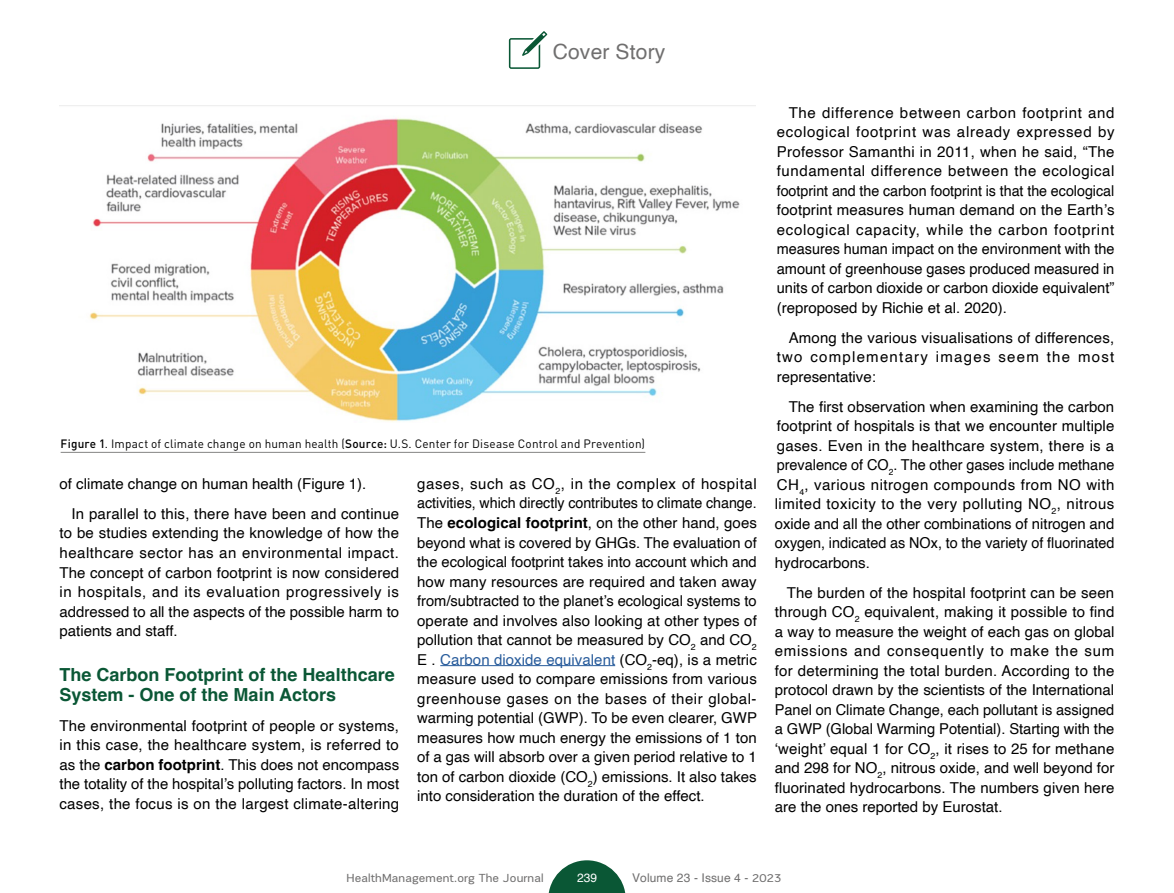
<style>
.page{position:relative;width:1174px;height:893px;background:#fff}
.page>*{position:absolute;margin:0;border:0;box-sizing:border-box;transform-origin:0 0}
.t1{font:21px "Helvetica";letter-spacing:.01em;color:#706f6f}
.t2{font:700 18px/19.5px "Helvetica";color:#0a5735}
.t3{font:15px/19.5px "Helvetica";color:#000;text-align:justify}
.t4{font:12px "DIN Pro";letter-spacing:.015em;color:#000}
.t5{font:12px "PRC Fidelity";letter-spacing:.01em;color:#706f6f}
.t6{font:12px "Helvetica";letter-spacing:.01em;color:#706f6f}
.t7{font:12px "Helvetica";color:#fff}
.s1{font-weight:500}
.s2{font-weight:700}
.s3{color:#275b9b}
.s4{font-family:"PRC Fidelity"}
</style>
<div class="page">
<svg style="left:509px;top:31px;width:38px;height:38px"></svg>
<svg style="left:548px;top:860px;width:77px;height:33px"></svg>
<hr style="left:440px;top:665px;width:175px;height:1px;background:#275b9b">
<img style="left:59px;top:105px;width:696px;height:317px">
<hr style="left:61px;top:452px;width:584px;height:1px;background:#858584">
<h1 class="t1" style="left:552px;top:35px;width:114px">Cover Story</h1>
<p class="t4" style="left:61px;top:435px;width:586px"><span class="s1">Figure 1</span>. Impact of climate change on human health (<span class="s1">Source:</span> U.S. Center for Disease Control and Prevention)</p>
<p class="t3" style="left:72px;top:469px;width:329px;line-height:30px;text-indent:-12px">of climate change on human health (Figure 1).<br>In parallel to this, there have been and continue</p>
<p class="t3" style="left:60px;top:524px;width:341px">to be studies extending the knowledge of how the healthcare sector has an environmental impact.<br>The concept of carbon footprint is now considered in hospitals, and its evaluation progressively is addressed to all the aspects of the possible harm to patients and staff.</p>
<p class="t2" style="left:60px;top:667px;width:337px">The Carbon Footprint of the Healthcare<br>System - One of the Main Actors</p>
<p class="t3" style="left:60px;top:716px;width:341px">The environmental footprint of people or systems, in this case, the healthcare system, is referred to as the <span class="s2">carbon footprint</span>. This does not encompass the totality of the hospital’s polluting factors. In most cases, the focus is on the largest climate-altering</p>
<p class="t3" style="left:417px;top:474px;width:341px">gases, such as CO<sub>2</sub>, in the complex of hospital activities, which directly contributes to climate change.<br>The <span class="s2">ecological footprint</span>, on the other hand, goes beyond what is covered by GHGs. The evaluation of the ecological footprint takes into account which and how many resources are required and taken away from/subtracted to the planet’s ecological systems to operate and involves also looking at other types of pollution that cannot be measured by CO<sub>2</sub> and CO<sub>2<br></sub>E . <span class="s3">Carbon dioxide equivalent</span> (CO<sub>2</sub>-eq), is a metric measure used to compare emissions from various greenhouse gases on the bases of their global&shy;warming potential (GWP). To be even clearer, GWP measures how much energy the emissions of 1 ton of a gas will absorb over a given period relative to 1 ton of carbon dioxide (CO<sub>2</sub>) emissions. It also takes into consideration the duration of the effect.</p>
<p class="t3" style="left:776px;top:103px;width:339px;text-indent:12px">The difference between carbon footprint and ecological footprint was already expressed by Professor Samanthi in 2011, when he said, “The fundamental difference between the ecological footprint and the carbon footprint is that the ecological footprint measures human demand on the Earth’s ecological capacity, while the carbon footprint measures human impact on the environment with the amount of greenhouse gases produced measured in units of carbon dioxide or carbon dioxide equivalent” (reproposed by Richie et al. 2020).</p>
<p class="t3" style="left:776px;top:328px;width:339px;text-indent:12px">Among the various visualisations of differences, two complementary images seem the most representative:</p>
<p class="t3" style="left:775px;top:397px;width:341px;text-indent:14px">The first observation when examining the carbon footprint of hospitals is that we encounter multiple gases. Even in the healthcare system, there is a prevalence of CO<sub>2</sub>. The other gases include methane CH<sub>4</sub>, various nitrogen compounds from NO with limited toxicity to the very polluting NO<sub>2</sub>, nitrous oxide and all the other combinations of nitrogen and oxygen, indicated as NOx, to the variety of fluorinated hydrocarbons.</p>
<p class="t3" style="left:775px;top:583px;width:341px;text-indent:12px">The burden of the hospital footprint can be seen through CO<sub>2</sub> equivalent, making it possible to find a way to measure the weight of each gas on global emissions and consequently to make the sum for determining the total burden. According to the protocol drawn by the scientists of the International Panel on Climate Change, each pollutant is assigned a GWP (Global Warming Potential). Starting with the ‘weight’ equal 1 for CO<sub>2</sub>, it rises to 25 for methane and 298 for NO<sub>2</sub>, nitrous oxide, and well beyond for fluorinated hydrocarbons. The numbers given here are the ones reported by Eurostat.</p>
<p class="t5" style="left:346px;top:871px;width:199px">HealthManagement.org The Journal</p>
<p class="t7" style="left:577px;top:869px;width:22px">239</p>
<p class="t6" style="left:632px;top:869px;width:151px">Volume 23 - Issue 4 - <span class="s4">2023</span></p>
</div>
